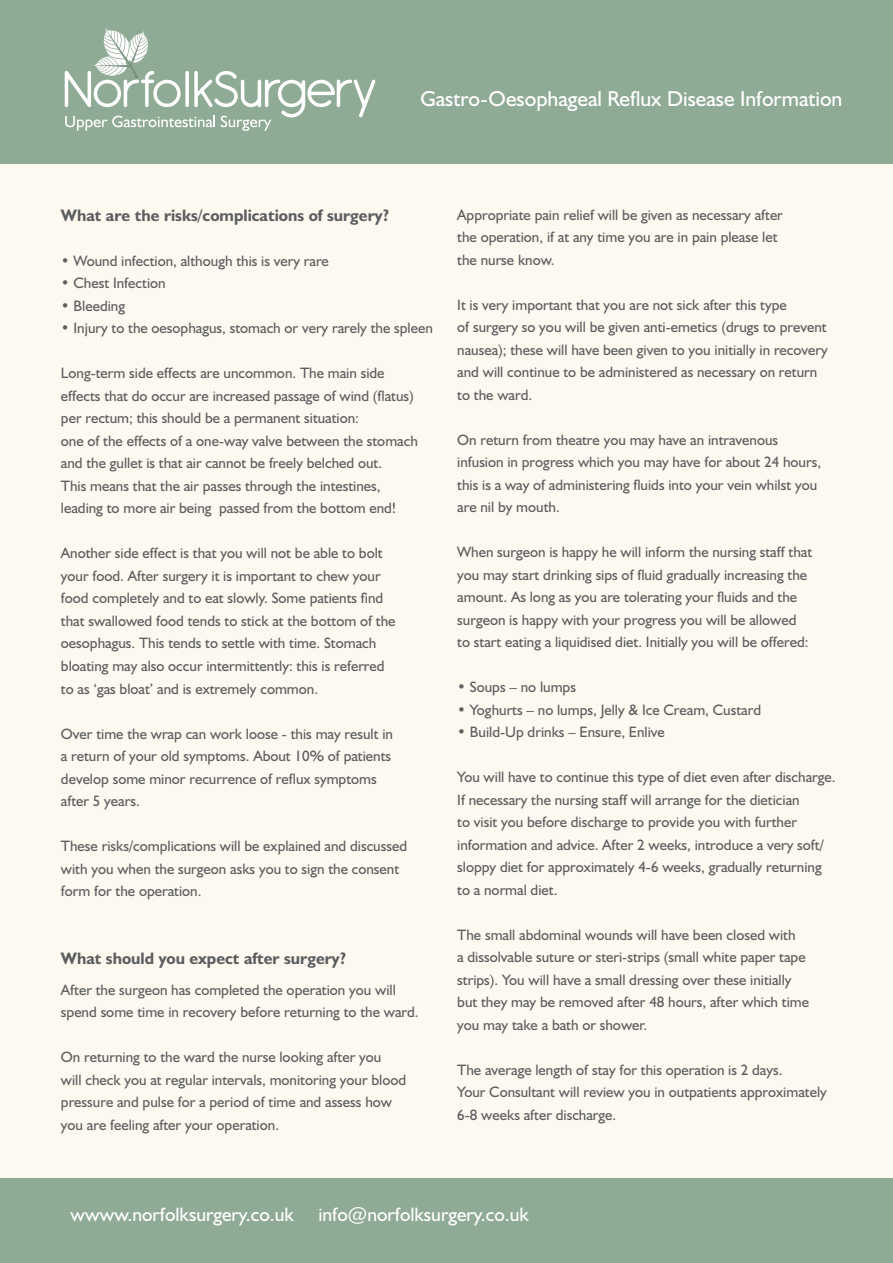
<style>
.page{position:relative;width:893px;height:1263px;background:#fef9f0}
.page>*{position:absolute;margin:0;border:0;box-sizing:border-box;transform-origin:0 0}
.t1{font:21.75px "Humanist 521 BT";color:#fff}
.t2{font:19.5px "Humanist 521 BT";color:#fff}
.t3{font:700 16.65px "Humanist 521 BT";color:#5b5d5f}
.t4{font:15.15px/22.5px "Humanist 521 BT";color:#5b5d5f}
</style>
<div class="page">
<div style="left:0;top:1179px;width:893px;height:84px;background:#8faa95"></div>
<div style="left:0;top:0;width:893px;height:163px;background:#8faa95"></div>
<svg style="left:65px;top:28px;width:310px;height:103px"></svg>
<p class="t1" style="left:420px;top:85px;width:423px">Gastro-Oesophageal Reflux Disease Information</p>
<p class="t3" style="left:61px;top:205px;width:330px">What are the risks/complications of surgery?</p>
<p class="t4" style="left:61px;top:249px;width:270px">• Wound infection, although this is very rare</p>
<p class="t4" style="left:61px;top:272px;width:106px">• Chest Infection</p>
<p class="t4" style="left:61px;top:294px;width:66px">• Bleeding</p>
<p class="t4" style="left:61px;top:317px;width:373px">• Injury to the oesophagus, stomach or very rarely the spleen</p>
<p class="t4" style="left:61px;top:362px;width:358px">Long-term side effects are uncommon. The main side effects that do occur are increased passage of wind (flatus) per rectum; this should be a permanent situation:<br>one of the effects of a one-way valve between the stomach and the gullet is that air cannot be freely belched out.<br>This means that the air passes through the intestines, leading to more air being passed from the bottom end!</p>
<p class="t4" style="left:61px;top:542px;width:336px">Another side effect is that you will not be able to bolt your food. After surgery it is important to chew your food completely and to eat slowly. Some patients find that swallowed food tends to stick at the bottom of the oesophagus. This tends to settle with time. Stomach bloating may also occur intermittently: this is referred to as ‘gas bloat’ and is extremely common.</p>
<p class="t4" style="left:61px;top:722px;width:334px">Over time the wrap can work loose - this may result in a return of your old symptoms. About 10% of patients develop some minor recurrence of reflux symptoms after 5 years.</p>
<p class="t4" style="left:61px;top:834px;width:348px">These risks/complications will be explained and discussed with you when the surgeon asks you to sign the consent form for the operation.</p>
<p class="t3" style="left:61px;top:947px;width:287px">What should you expect after surgery?</p>
<p class="t4" style="left:61px;top:978px;width:359px">After the surgeon has completed the operation you will spend some time in recovery before returning to the ward.</p>
<p class="t4" style="left:61px;top:1045px;width:347px">On returning to the ward the nurse looking after you<br>will check you at regular intervals, monitoring your blood pressure and pulse for a period of time and assess how you are feeling after your operation.</p>
<p class="t4" style="left:457px;top:203px;width:327px">Appropriate pain relief will be given as necessary after the operation, if at any time you are in pain please let the nurse know.</p>
<p class="t4" style="left:457px;top:293px;width:372px">It is very important that you are not sick after this type<br>of surgery so you will be given anti-emetics (drugs to prevent nausea); these will have been given to you initially in recovery and will continue to be administered as necessary on return to the ward.</p>
<p class="t4" style="left:457px;top:428px;width:365px">On return from theatre you may have an intravenous infusion in progress which you may have for about 24 hours, this is a way of administering fluids into your vein whilst you are nil by mouth.</p>
<p class="t4" style="left:457px;top:541px;width:356px">When surgeon is happy he will inform the nursing staff that you may start drinking sips of fluid gradually increasing the amount. As long as you are tolerating your fluids and the surgeon is happy with your progress you will be allowed</p>
<p class="t4" style="left:457px;top:631px;width:353px">to start eating a liquidised diet. Initially you will be offered:</p>
<p class="t4" style="left:457px;top:676px;width:120px">• Soups – no lumps</p>
<p class="t4" style="left:457px;top:698px;width:305px">• Yoghurts – no lumps, Jelly &amp; Ice Cream, Custard</p>
<p class="t4" style="left:457px;top:721px;width:209px">• Build-Up drinks – Ensure, Enlive</p>
<p class="t4" style="left:457px;top:766px;width:380px">You will have to continue this type of diet even after discharge.<br>If necessary the nursing staff will arrange for the dietician<br>to visit you before discharge to provide you with further information and advice. After 2 weeks, introduce a very soft/ sloppy diet for approximately 4-6 weeks, gradually returning to a normal diet.</p>
<p class="t4" style="left:457px;top:923px;width:350px">The small abdominal wounds will have been closed with a dissolvable suture or steri-strips (small white paper tape strips). You will have a small dressing over these initially</p>
<p class="t4" style="left:457px;top:991px;width:353px">but they may be removed after 48 hours, after which time</p>
<p class="t4" style="left:457px;top:1013px;width:192px">you may take a bath or shower.</p>
<p class="t4" style="left:457px;top:1058px;width:327px">The average length of stay for this operation is 2 days.</p>
<p class="t4" style="left:457px;top:1080px;width:371px">Your Consultant will review you in outpatients approximately<br>6-8 weeks after discharge.</p>
<p class="t2" style="left:71px;top:1202px;width:225px">wwww.norfolksurgery.co.uk</p>
<p class="t2" style="left:318px;top:1202px;width:212px">info@norfolksurgery.co.uk</p>
</div>
